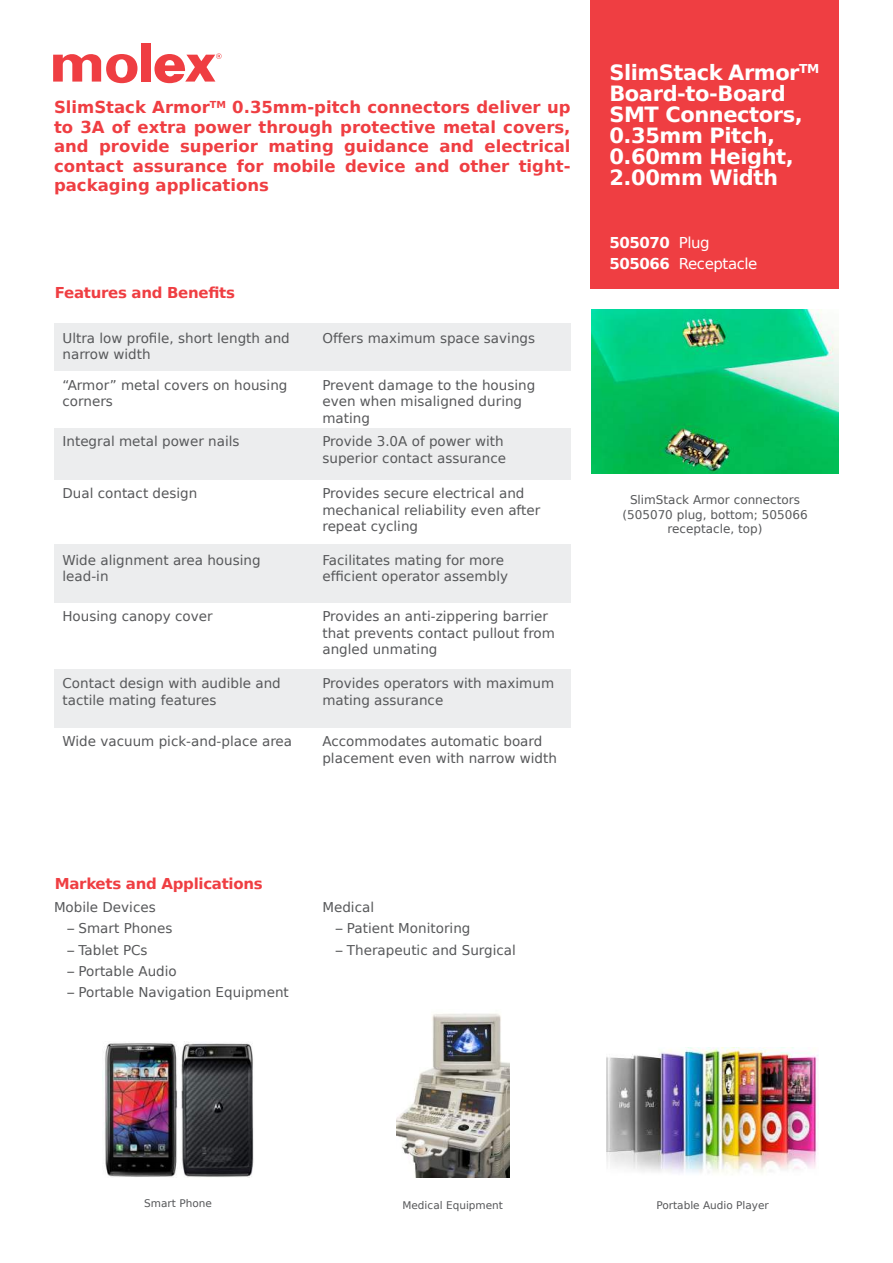
<style>
.page{position:relative;width:893px;height:1263px;background:#fff}
.page>*{position:absolute;margin:0;border:0;box-sizing:border-box;transform-origin:0 0}
.t1{font:700 21px/21px "Bitstream Vera Sans";letter-spacing:-.02em;color:#fff}
.t2{font:700 16.5px/19.5px "Bitstream Vera Sans";color:#ef3e42;text-align:justify}
.t3{font:700 15px "Bitstream Vera Sans";letter-spacing:-.02em;color:#ef3e42}
.t4{font:15px/21px "Bitstream Vera Sans";letter-spacing:-.03em;color:#fff}
.t5{font:13.5px/16.5px "Bitstream Vera Sans";color:#57585a}
.t6{font:12px/14.4px "Bitstream Vera Sans";color:#57585a;text-align:center}
.t7{font:10.5px "Bitstream Vera Sans";color:#57585a}
.s1{font-weight:700}
</style>
<div class="page">
<div style="left:141px;top:43px;width:10px;height:39px;background:#ef3e42"></div>
<svg style="left:53px;top:54px;width:84px;height:29px"></svg>
<svg style="left:154px;top:53px;width:68px;height:30px"></svg>
<img style="left:591px;top:310px;width:248px;height:163px">
<div style="left:54px;top:324px;width:517px;height:47px;background:#ecedee"></div>
<div style="left:54px;top:427px;width:516px;height:52px;background:#ecedee"></div>
<div style="left:54px;top:544px;width:517px;height:59px;background:#ecedee"></div>
<div style="left:54px;top:669px;width:517px;height:58px;background:#ecedee"></div>
<img style="left:396px;top:1013px;width:113px;height:165px">
<img style="left:607px;top:1047px;width:212px;height:126px">
<img style="left:105px;top:1042px;width:149px;height:136px">
<div style="left:591px;top:0;width:248px;height:289px;background:#ef3e42"></div>
<p class="t2" style="left:54px;top:99px;width:518px">SlimStack Armor<sup>TM</sup> 0.35mm-pitch connectors deliver up to 3A of extra power through protective metal covers, and provide superior mating guidance and electrical contact assurance for mobile device and other tight&shy;packaging applications</p>
<p class="t3" style="left:55px;top:284px;width:182px">Features and Bene昀椀ts</p>
<p class="t5" style="left:63px;top:330px;width:229px">Ultra low pro昀椀le, short length and narrow width</p>
<p class="t5" style="left:63px;top:377px;width:226px">“Armor” metal covers on housing corners</p>
<p class="t5" style="left:63px;top:433px;width:179px">Integral metal power nails</p>
<p class="t5" style="left:63px;top:485px;width:136px">Dual contact design</p>
<p class="t5" style="left:63px;top:552px;width:200px">Wide alignment area housing lead-in</p>
<p class="t5" style="left:63px;top:608px;width:152px">Housing canopy cover</p>
<p class="t5" style="left:63px;top:675px;width:220px">Contact design with audible and tactile mating features</p>
<p class="t5" style="left:63px;top:733px;width:231px">Wide vacuum pick-and-place area</p>
<p class="t5" style="left:322px;top:330px;width:214px">Offers maximum space savings</p>
<p class="t5" style="left:322px;top:377px;width:214px">Prevent damage to the housing even when misaligned during mating</p>
<p class="t5" style="left:322px;top:433px;width:185px">Provide 3.0A of power with superior contact assurance</p>
<p class="t5" style="left:322px;top:485px;width:219px">Provides secure electrical and mechanical reliability even after repeat cycling</p>
<p class="t5" style="left:322px;top:552px;width:187px">Facilitates mating for more ef昀椀cient operator assembly</p>
<p class="t5" style="left:322px;top:608px;width:234px">Provides an anti-zippering barrier that prevents contact pullout from angled unmating</p>
<p class="t5" style="left:322px;top:675px;width:233px">Provides operators with maximum mating assurance</p>
<p class="t5" style="left:322px;top:733px;width:236px">Accommodates automatic board placement even with narrow width</p>
<h1 class="t1" style="left:609px;top:64px;width:211px">SlimStack Armor<sup>TM<br></sup>Board-to-Board<br>SMT Connectors,<br>0.35mm Pitch,<br>0.60mm Height,<br>2.00mm Width</h1>
<p class="t4" style="left:609px;top:233px;width:150px"><span class="s1">505070</span> Plug<br><span class="s1">505066</span> Receptacle</p>
<p class="t6" style="left:622px;top:493px;width:187px">SlimStack Armor connectors (505070 plug, bottom; 505066 receptacle, top)</p>
<p class="t3" style="left:55px;top:878px;width:209px">Markets and Applications</p>
<p class="t5" style="left:54px;top:899px;width:103px">Mobile Devices</p>
<p class="t5" style="left:68px;top:920px;width:107px">– Smart Phones</p>
<p class="t5" style="left:68px;top:942px;width:82px">– Tablet PCs</p>
<p class="t5" style="left:68px;top:963px;width:111px">– Portable Audio</p>
<p class="t5" style="left:68px;top:984px;width:223px">– Portable Navigation Equipment</p>
<p class="t5" style="left:322px;top:899px;width:53px">Medical</p>
<p class="t5" style="left:336px;top:920px;width:136px">– Patient Monitoring</p>
<p class="t5" style="left:336px;top:942px;width:182px">– Therapeutic and Surgical</p>
<p class="t7" style="left:144px;top:1197px;width:69px">Smart Phone</p>
<p class="t7" style="left:402px;top:1199px;width:102px">Medical Equipment</p>
<p class="t7" style="left:656px;top:1199px;width:114px">Portable Audio Player</p>
</div>
